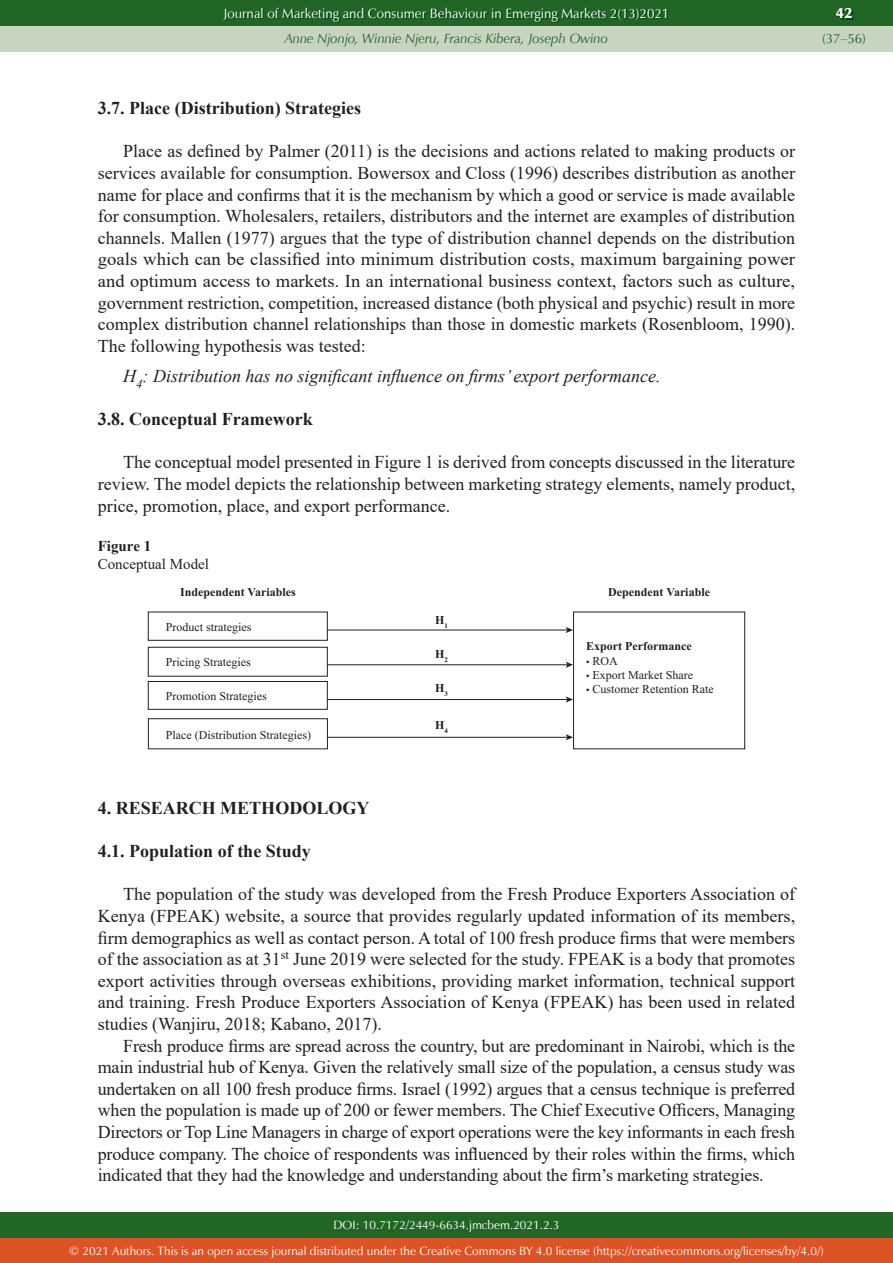
<style>
.page{position:relative;width:893px;height:1263px;background:#fff}
.page>*{position:absolute;margin:0;border:0;box-sizing:border-box;transform-origin:0 0}
.t1{font:18px/21.6px "Times New Roman";color:#231f20;text-align:justify}
.t2{font:700 18px "Times New Roman";color:#231f20}
.t3{font:italic 18px "Times New Roman";color:#231f20}
.t4{font:15px "Times New Roman";color:#231f20}
.t5{font:700 15px "Times New Roman";color:#231f20}
.t6{font:15px "Zapf Humnst Ult EU";color:#fff}
.t7{font:13.5px "Zapf Humnst EU";color:#fff}
.t8{font:italic 13.5px "Zapf Humnst EU";color:#226625}
.t9{font:13.5px "Zapf Humnst EU";color:#226625}
.t10{font:12px "Zapf Humnst EU";color:#fff}
.t11{font:12px "Times New Roman";color:#231f20}
.t12{font:700 12px "Times New Roman";color:#231f20}
.s1{font-family:"Myriad Pro"}
</style>
<div class="page">
<div style="left:0;top:0;width:893px;height:51px;background:#c6d4c0"></div>
<div style="left:0;top:1237px;width:893px;height:26px;background:#dd5326"></div>
<div style="left:0;top:1212px;width:893px;height:25px;background:#226625"></div>
<div style="left:0;top:0;width:893px;height:26px;background:#226625"></div>
<img style="left:224px;top:9px;width:443px;height:14px">
<img style="left:837px;top:10px;width:16px;height:10px">
<div style="left:573px;top:612px;width:172px;height:137px;border:1px solid #231f20"></div>
<div style="left:148px;top:612px;width:180px;height:29px;border:1px solid #231f20"></div>
<div style="left:148px;top:647px;width:180px;height:29px;border:1px solid #231f20"></div>
<div style="left:148px;top:681px;width:180px;height:29px;border:1px solid #231f20"></div>
<div style="left:148px;top:718px;width:180px;height:31px;border:1px solid #231f20"></div>
<hr style="left:327px;top:630px;width:241px;height:1px;background:#231f20">
<svg style="left:566px;top:627px;width:7px;height:6px"></svg>
<hr style="left:327px;top:664px;width:241px;height:1px;background:#231f20">
<svg style="left:566px;top:662px;width:7px;height:6px"></svg>
<hr style="left:327px;top:699px;width:241px;height:1px;background:#231f20">
<svg style="left:566px;top:696px;width:7px;height:6px"></svg>
<hr style="left:327px;top:737px;width:241px;height:1px;background:#231f20">
<svg style="left:566px;top:734px;width:7px;height:6px"></svg>
<p class="t7" style="left:224px;top:5px;width:447px">Journal of Marketing and Consumer Behaviour in Emerging Markets 2(13)2021</p>
<p class="t8" style="left:285px;top:30px;width:325px">Anne Njonjo, Winnie Njeru, Francis Kibera, Joseph Owino</p>
<p class="t2" style="left:98px;top:98px;width:265px">3.7. Place (Distribution) Strategies</p>
<p class="t1" style="left:98px;top:141px;width:699px;text-indent:26px">Place as defined by Palmer (2011) is the decisions and actions related to making products or services available for consumption. Bowersox and Closs (1996) describes distribution as another name for place and confirms that it is the mechanism by which a good or service is made available for consumption. Wholesalers, retailers, distributors and the internet are examples of distribution channels. Mallen (1977) argues that the type of distribution channel depends on the distribution goals which can be classified into minimum distribution costs, maximum bargaining power and optimum access to markets. In an international business context, factors such as culture, government restriction, competition, increased distance (both physical and psychic) result in more complex distribution channel relationships than those in domestic markets (Rosenbloom, 1990).<br>The following hypothesis was tested:</p>
<p class="t3" style="left:123px;top:366px;width:539px">H<sub>4</sub>: Distribution has no significant influence on firms’ export performance.</p>
<p class="t2" style="left:98px;top:409px;width:216px">3.8. Conceptual Framework</p>
<p class="t1" style="left:98px;top:451px;width:699px;text-indent:26px">The conceptual model presented in Figure 1 is derived from concepts discussed in the literature review. The model depicts the relationship between marketing strategy elements, namely product, price, promotion, place, and export performance.</p>
<p class="t5" style="left:98px;top:538px;width:55px">Figure 1</p>
<p class="t4" style="left:98px;top:556px;width:113px">Conceptual Model</p>
<p class="t12" style="left:180px;top:584px;width:117px">Independent Variables</p>
<p class="t12" style="left:608px;top:584px;width:103px">Dependent Variable</p>
<p class="t12" style="left:435px;top:612px;width:14px">H<sub>1</sub></p>
<p class="t12" style="left:435px;top:647px;width:14px">H<sub>2</sub></p>
<p class="t12" style="left:435px;top:681px;width:14px">H<sub>3</sub></p>
<p class="t12" style="left:435px;top:718px;width:14px">H<sub>4</sub></p>
<p class="t11" style="left:166px;top:623px;width:87px">Product strategies</p>
<p class="t12" style="left:586px;top:639px;width:107px">Export Performance</p>
<p class="t11" style="left:586px;top:656px;width:33px"><span class="s1">•</span> ROA</p>
<p class="t11" style="left:586px;top:671px;width:109px"><span class="s1">•</span> Export Market Share</p>
<p class="t11" style="left:586px;top:685px;width:129px"><span class="s1">•</span> Customer Retention Rate</p>
<p class="t11" style="left:166px;top:658px;width:86px">Pricing Strategies</p>
<p class="t11" style="left:166px;top:692px;width:103px">Promotion Strategies</p>
<p class="t11" style="left:166px;top:731px;width:147px">Place (Distribution Strategies)</p>
<p class="t2" style="left:98px;top:798px;width:273px">4. RESEARCH METHODOLOGY</p>
<p class="t2" style="left:98px;top:841px;width:215px">4.1. Population of the Study</p>
<p class="t1" style="left:98px;top:883px;width:699px;text-indent:26px">The population of the study was developed from the Fresh Produce Exporters Association of Kenya (FPEAK) website, a source that provides regularly updated information of its members, firm demographics as well as contact person. A total of 100 fresh produce firms that were members of the association as at 31<sup>st</sup> June 2019 were selected for the study. FPEAK is a body that promotes export activities through overseas exhibitions, providing market information, technical support and training. Fresh Produce Exporters Association of Kenya (FPEAK) has been used in related studies (Wanjiru, 2018; Kabano, 2017).</p>
<p class="t1" style="left:98px;top:1035px;width:699px;text-indent:26px">Fresh produce firms are spread across the country, but are predominant in Nairobi, which is the main industrial hub of Kenya. Given the relatively small size of the population, a census study was undertaken on all 100 fresh produce firms. Israel (1992) argues that a census technique is preferred when the population is made up of 200 or fewer members. The Chief Executive Officers, Managing Directors or Top Line Managers in charge of export operations were the key informants in each fresh produce company. The choice of respondents was influenced by their roles within the firms, which indicated that they had the knowledge and understanding about the firm’s marketing strategies.</p>
<p class="t10" style="left:333px;top:1218px;width:227px">DOI: 10.7172/2449-6634.jmcbem.2021.2.3</p>
<p class="t6" style="left:836px;top:4px;width:18px">42</p>
<p class="t9" style="left:822px;top:30px;width:45px">(37–56)</p>
<p class="t10" style="left:69px;top:1243px;width:756px">© 2021 Authors. This is an open access journal distributed under the Creative Commons BY 4.0 license (https://creativecommons.org/licenses/by/4.0/)</p>
</div>
